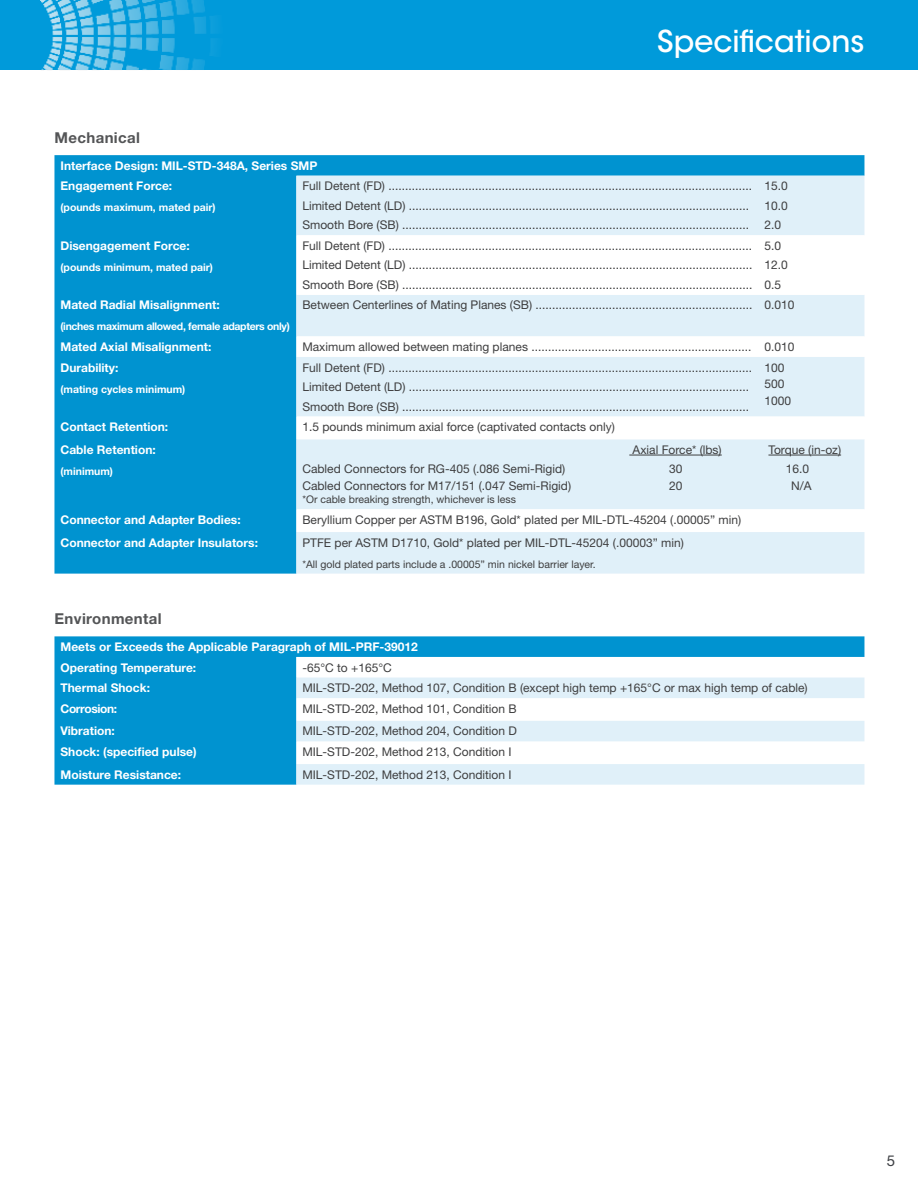
<style>
.page{position:relative;width:918px;height:1188px;background:#fff}
.page>*{position:absolute;margin:0;border:0;box-sizing:border-box;transform-origin:0 0}
.t1{font:500 30px "ITC Avant Garde Std";color:#fff}
.bullet_heads{font:700 15px "Helvetica Neue LT Pro";letter-spacing:.025em;color:#545557}
.t2{font:15px "Helvetica Neue LT Pro";color:#3e4044}
.Overview_Paragraph{font:12px/19.5px "Helvetica Neue LT Pro";color:#3e3e3f}
.TOC_section_descript{font:12px "Helvetica Neue LT Pro";color:#3e3e3f}
.Overview_Paragraph-2{font:700 12px "Helvetica Neue LT Pro";color:#fff}
.Overview_Paragraph-3{font:700 12px "Helvetica Neue LT Pro";letter-spacing:-.03em;color:#fff}
.Overview_Paragraph-4{font:700 10.5px "Helvetica Neue LT Pro";color:#fff}
.Overview_Paragraph-5{font:10.5px "Helvetica Neue LT Pro";color:#3e3e3f}
.Overview_Paragraph-6{font:700 10.5px "Helvetica Neue LT Pro";letter-spacing:-.03em;color:#fff}
.TOC_section_descript-2{font:10.5px "Helvetica Neue LT Pro";color:#3e3e3f}
</style>
<div class="page">
<div style="left:0;top:0;width:918px;height:70px;background:#009ada"></div>
<img style="left:40px;top:0;width:175px;height:70px">
<div style="left:54px;top:155px;width:810px;height:419px;background:#0093d0"></div>
<div style="left:296px;top:176px;width:568px;height:398px;background:#e0f0f9"></div>
<svg style="left:296px;top:235px;width:568px;height:297px;fill:#e0f0f9"></svg>
<hr style="left:629px;top:455px;width:93px;height:1px;background:#3e3e3f">
<hr style="left:768px;top:455px;width:73px;height:1px;background:#3e3e3f">
<div style="left:54px;top:636px;width:810px;height:149px;background:#0093d0"></div>
<svg style="left:296px;top:657px;width:568px;height:21px"></svg>
<svg style="left:296px;top:678px;width:568px;height:107px;fill:#e0f0f9"></svg>
<p class="bullet_heads" style="left:54px;top:128px;width:87px">Mechanical</p>
<p class="t1" style="left:657px;top:23px;width:209px">Specifications</p>
<p class="Overview_Paragraph-2" style="left:60px;top:158px;width:258px">Interface Design: MIL-STD-348A, Series SMP</p>
<p class="Overview_Paragraph-2" style="left:60px;top:178px;width:113px">Engagement Force:</p>
<p class="Overview_Paragraph-4" style="left:60px;top:201px;width:157px">(pounds maximum, mated pair)</p>
<p class="Overview_Paragraph" style="left:302px;top:176px;width:451px">Full Detent (FD) .............................................................................................................<br>Limited Detent (LD) ......................................................................................................<br>Smooth Bore (SB) ........................................................................................................</p>
<p class="Overview_Paragraph" style="left:765px;top:176px;width:25px;text-align:justify">15.0<br>10.0<br>2.0</p>
<p class="Overview_Paragraph-2" style="left:60px;top:238px;width:131px">Disengagement Force:</p>
<p class="Overview_Paragraph-4" style="left:60px;top:260px;width:154px">(pounds minimum, mated pair)</p>
<p class="Overview_Paragraph-2" style="left:60px;top:298px;width:161px">Mated Radial Misalignment:</p>
<p class="Overview_Paragraph-6" style="left:60px;top:320px;width:231px">(inches maximum allowed, female adapters only)</p>
<p class="Overview_Paragraph" style="left:302px;top:236px;width:452px;text-align:justify">Full Detent (FD) .............................................................................................................<br>Limited Detent (LD) .......................................................................................................<br>Smooth Bore (SB) .........................................................................................................</p>
<p class="Overview_Paragraph" style="left:765px;top:236px;width:25px">5.0<br>12.0<br>0.5</p>
<p class="Overview_Paragraph" style="left:302px;top:295px;width:451px">Between Centerlines of Mating Planes (SB) .................................................................</p>
<p class="Overview_Paragraph" style="left:765px;top:295px;width:32px">0.010</p>
<p class="Overview_Paragraph-2" style="left:60px;top:339px;width:153px">Mated Axial Misalignment:</p>
<p class="TOC_section_descript" style="left:302px;top:339px;width:451px">Maximum allowed between mating planes ..................................................................</p>
<p class="TOC_section_descript" style="left:765px;top:339px;width:32px">0.010</p>
<p class="Overview_Paragraph-2" style="left:60px;top:360px;width:59px">Durability:</p>
<p class="Overview_Paragraph-4" style="left:60px;top:382px;width:126px">(mating cycles minimum)</p>
<p class="Overview_Paragraph" style="left:302px;top:357px;width:451px">Full Detent (FD) .............................................................................................................<br>Limited Detent (LD) ......................................................................................................<br>Smooth Bore (SB) ........................................................................................................</p>
<p class="TOC_section_descript" style="left:765px;top:360px;width:22px">100</p>
<p class="TOC_section_descript" style="left:765px;top:376px;width:22px">500</p>
<p class="TOC_section_descript" style="left:765px;top:393px;width:28px">1000</p>
<p class="Overview_Paragraph-2" style="left:60px;top:419px;width:109px">Contact Retention:</p>
<p class="TOC_section_descript" style="left:302px;top:419px;width:314px">1.5 pounds minimum axial force (captivated contacts only)</p>
<p class="Overview_Paragraph-2" style="left:60px;top:442px;width:97px">Cable Retention:</p>
<p class="Overview_Paragraph-4" style="left:60px;top:464px;width:54px">(minimum)</p>
<p class="TOC_section_descript" style="left:633px;top:442px;width:91px">Axial Force* (lbs)</p>
<p class="TOC_section_descript" style="left:768px;top:442px;width:74px">Torque (in-oz)</p>
<p class="TOC_section_descript" style="left:302px;top:462px;width:264px">Cabled Connectors for RG-405 (.086 Semi-Rigid)</p>
<p class="TOC_section_descript" style="left:669px;top:462px;width:15px">30</p>
<p class="TOC_section_descript" style="left:786px;top:462px;width:25px">16.0</p>
<p class="TOC_section_descript" style="left:302px;top:478px;width:270px">Cabled Connectors for M17/151 (.047 Semi-Rigid)</p>
<p class="TOC_section_descript" style="left:669px;top:478px;width:15px">20</p>
<p class="TOC_section_descript" style="left:791px;top:478px;width:22px">N/A</p>
<p class="TOC_section_descript-2" style="left:302px;top:493px;width:215px">*Or cable breaking strength, whichever is less</p>
<p class="Overview_Paragraph-2" style="left:60px;top:512px;width:182px">Connector and Adapter Bodies:</p>
<p class="TOC_section_descript" style="left:302px;top:512px;width:440px">Beryllium Copper per ASTM B196, Gold* plated per MIL-DTL-45204 (.00005” min)</p>
<p class="Overview_Paragraph-2" style="left:60px;top:535px;width:199px">Connector and Adapter Insulators:</p>
<p class="Overview_Paragraph" style="left:302px;top:532px;width:383px">PTFE per ASTM D1710, Gold* plated per MIL-DTL-45204 (.00003” min)</p>
<p class="Overview_Paragraph-5" style="left:302px;top:557px;width:295px">*All gold plated parts include a .00005” min nickel barrier layer.</p>
<p class="bullet_heads" style="left:54px;top:610px;width:109px">Environmental</p>
<p class="Overview_Paragraph-2" style="left:60px;top:639px;width:359px">Meets or Exceeds the Applicable Paragraph of MIL-PRF-39012</p>
<p class="Overview_Paragraph-2" style="left:60px;top:660px;width:137px">Operating Temperature:</p>
<p class="TOC_section_descript" style="left:302px;top:660px;width:91px">-65°C to +165°C</p>
<p class="Overview_Paragraph-2" style="left:60px;top:680px;width:91px">Thermal Shock:</p>
<p class="Overview_Paragraph" style="left:302px;top:678px;width:507px">MIL-STD-202, Method 107, Condition B (except high temp +165°C or max high temp of cable)</p>
<p class="Overview_Paragraph-3" style="left:60px;top:701px;width:58px">Corrosion:</p>
<p class="TOC_section_descript" style="left:302px;top:701px;width:216px">MIL-STD-202, Method 101, Condition B</p>
<p class="Overview_Paragraph-2" style="left:60px;top:724px;width:56px">Vibration:</p>
<p class="TOC_section_descript" style="left:302px;top:724px;width:216px">MIL-STD-202, Method 204, Condition D</p>
<p class="Overview_Paragraph-2" style="left:60px;top:744px;width:138px">Shock: (specified pulse)</p>
<p class="TOC_section_descript" style="left:302px;top:744px;width:211px">MIL-STD-202, Method 213, Condition I</p>
<p class="Overview_Paragraph-2" style="left:60px;top:767px;width:122px">Moisture Resistance:</p>
<p class="Overview_Paragraph" style="left:302px;top:764px;width:211px">MIL-STD-202, Method 213, Condition I</p>
<p class="t2" style="left:887px;top:1152px;width:10px">5</p>
</div>
